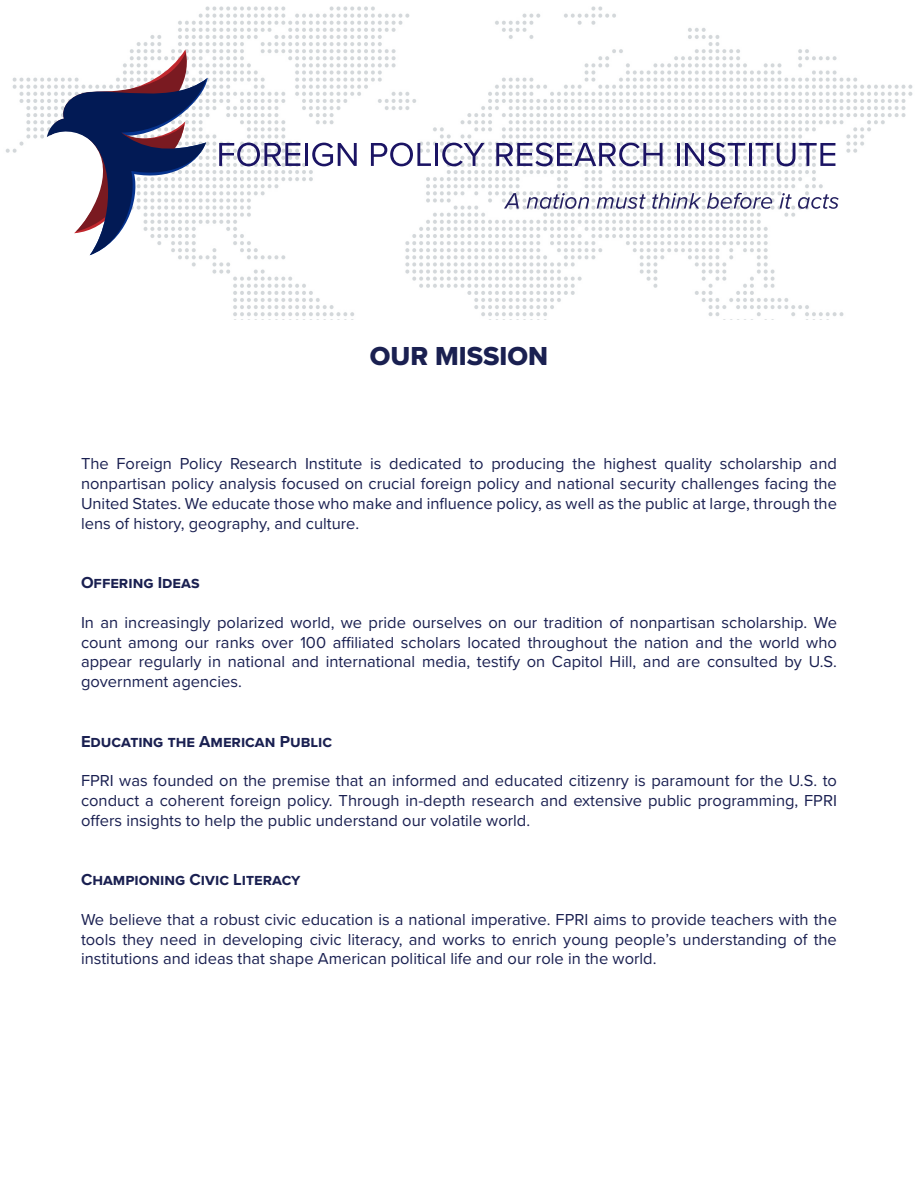
<style>
.page{position:relative;width:918px;height:1188px;background:#fff}
.page>*{position:absolute;margin:0;border:0;box-sizing:border-box;transform-origin:0 0}
.t1{font:27px "Proxima Nova Extrabld";color:#1a2051}
.t2{font:16.5px/19.8px "Proxima Nova";color:#1a2051;text-align:justify}
.t3{font:700 16.5px "Proxima Nova";color:#1a2051}
</style>
<div class="page">
<img style="left:5px;top:6px;width:908px;height:314px">
<svg style="left:219px;top:143px;width:81px;height:23px"></svg>
<hr style="left:305px;top:143px;width:3px;height:23px;background:#1b1464">
<svg style="left:312px;top:143px;width:45px;height:23px"></svg>
<svg style="left:371px;top:143px;width:60px;height:23px"></svg>
<hr style="left:435px;top:143px;width:3px;height:23px;background:#1b1464">
<svg style="left:442px;top:143px;width:42px;height:23px"></svg>
<svg style="left:496px;top:143px;width:167px;height:23px"></svg>
<hr style="left:677px;top:143px;width:3px;height:23px;background:#1b1464">
<svg style="left:685px;top:143px;width:60px;height:23px"></svg>
<hr style="left:749px;top:143px;width:3px;height:23px;background:#1b1464">
<svg style="left:756px;top:143px;width:79px;height:23px"></svg>
<svg style="left:47px;top:49px;width:161px;height:206px"></svg>
<svg style="left:504px;top:193px;width:15px;height:16px"></svg>
<svg style="left:527px;top:193px;width:62px;height:16px"></svg>
<svg style="left:597px;top:194px;width:49px;height:15px"></svg>
<svg style="left:652px;top:193px;width:49px;height:16px"></svg>
<svg style="left:707px;top:193px;width:65px;height:16px"></svg>
<svg style="left:780px;top:193px;width:12px;height:16px"></svg>
<svg style="left:798px;top:194px;width:41px;height:15px"></svg>
<p class="t1" style="left:370px;top:336px;width:180px">OUR MISSION</p>
<p class="t2" style="left:81px;top:453px;width:758px">The Foreign Policy Research Institute is dedicated to producing the highest quality scholarship and nonpartisan policy analysis focused on crucial foreign policy and national security challenges facing the United States. We educate those who make and influence policy, as well as the public at large, through the lens of history, geography, and culture.</p>
<p class="t3" style="left:81px;top:570px;width:120px">Offering Ideas</p>
<p class="t2" style="left:81px;top:612px;width:758px">In an increasingly polarized world, we pride ourselves on our tradition of nonpartisan scholarship. We count among our ranks over 100 affiliated scholars located throughout the nation and the world who appear regularly in national and international media, testify on Capitol Hill, and are consulted by U.S. government agencies.</p>
<p class="t3" style="left:81px;top:729px;width:252px">Educating the American Public</p>
<p class="t2" style="left:81px;top:770px;width:758px">FPRI was founded on the premise that an informed and educated citizenry is paramount for the U.S. to conduct a coherent foreign policy. Through in-depth research and extensive public programming, FPRI offers insights to help the public understand our volatile world.</p>
<p class="t3" style="left:81px;top:867px;width:221px">Championing Civic Literacy</p>
<p class="t2" style="left:81px;top:909px;width:758px">We believe that a robust civic education is a national imperative. FPRI aims to provide teachers with the tools they need in developing civic literacy, and works to enrich young people’s understanding of the institutions and ideas that shape American political life and our role in the world.</p>
</div>
